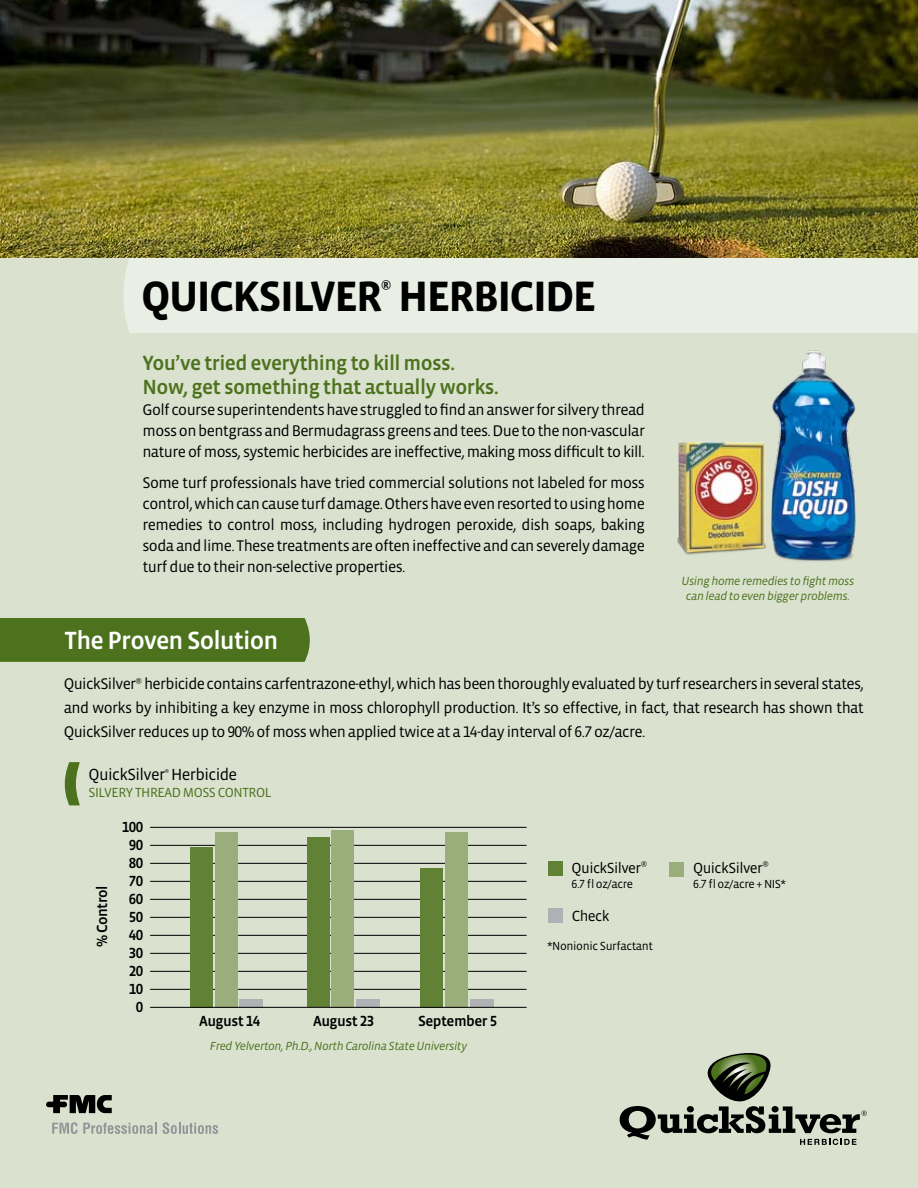
<style>
.page{position:relative;width:918px;height:1188px;background:#fff}
.page>*{position:absolute;margin:0;border:0;box-sizing:border-box;transform-origin:0 0}
.t1{font:700 43.5px "Vista Sans";letter-spacing:-.04em;color:#000}
.t2{font:25.5px "Vista Sans Med";letter-spacing:-.035em;color:#fff}
.t3{font:21px/24px "Vista Sans Med";letter-spacing:-.03em;color:#4c721d}
.t4{font:16.5px "Vista Sans";letter-spacing:-.035em;color:#000}
.t5{font:15.75px/21px "Vista Sans";letter-spacing:-.04em;color:#000;text-align:justify}
.t6{font:15px "Vista Sans Med";letter-spacing:-.035em;color:#000}
.t7{font:15px "Vista Sans";letter-spacing:-.035em;color:#000}
.t8{font:15px/18px "Vista Sans Alt Med";letter-spacing:-.035em;color:#000;text-align:right}
.t9{font:700 15px "Vista Sans";color:#000}
.t10{font:13.5px "Vista Sans";letter-spacing:-.035em;color:#4c721d}
.t11{font:italic 12px/14.4px "Vista Sans";letter-spacing:-.035em;color:#4c721d;text-align:center}
.t12{font:12px "Vista Sans";letter-spacing:-.03em;color:#000}
.t13{font:6.15px "Vista Sans";color:#000}
.s1{font-family:"Vista Sans Alt"}
.s2{font-family:"Vista Sans Alt Med"}
</style>
<div class="page">
<div style="left:0;top:190px;width:918px;height:998px;background:#dae2cf"></div>
<svg style="left:52px;top:1122px;width:105px;height:12px"></svg>
<svg style="left:163px;top:1122px;width:55px;height:12px"></svg>
<svg style="left:46px;top:1095px;width:66px;height:18px"></svg>
<svg style="left:620px;top:1053px;width:247px;height:92px"></svg>
<div style="left:0;top:618px;width:310px;height:44px;background:#4c721d"></div>
<svg style="left:65px;top:762px;width:15px;height:43px"></svg>
<div style="left:548px;top:862px;width:14px;height:14px;background:#618234"></div>
<div style="left:670px;top:862px;width:14px;height:15px;background:#99ae7a"></div>
<div style="left:548px;top:908px;width:15px;height:15px;background:#afb1b4"></div>
<hr style="left:150px;top:989px;width:377px;height:1px;background:#000">
<hr style="left:150px;top:971px;width:377px;height:1px;background:#000">
<hr style="left:150px;top:953px;width:377px;height:1px;background:#000">
<hr style="left:150px;top:935px;width:377px;height:1px;background:#000">
<hr style="left:150px;top:917px;width:377px;height:1px;background:#000">
<hr style="left:150px;top:899px;width:377px;height:1px;background:#000">
<hr style="left:150px;top:881px;width:377px;height:1px;background:#000">
<hr style="left:150px;top:863px;width:377px;height:1px;background:#000">
<hr style="left:150px;top:845px;width:377px;height:1px;background:#000">
<hr style="left:150px;top:827px;width:377px;height:1px;background:#000">
<div style="left:215px;top:832px;width:22px;height:175px;background:#99ae7a"></div>
<div style="left:240px;top:999px;width:23px;height:8px;background:#afb1b4"></div>
<div style="left:191px;top:847px;width:22px;height:160px;background:#618234"></div>
<div style="left:332px;top:830px;width:22px;height:177px;background:#99ae7a"></div>
<div style="left:356px;top:999px;width:24px;height:8px;background:#afb1b4"></div>
<div style="left:307px;top:838px;width:22px;height:169px;background:#618234"></div>
<div style="left:446px;top:832px;width:22px;height:175px;background:#99ae7a"></div>
<div style="left:470px;top:999px;width:23px;height:8px;background:#afb1b4"></div>
<div style="left:421px;top:868px;width:22px;height:139px;background:#618234"></div>
<hr style="left:150px;top:1007px;width:377px;height:1px;background:#000">
<img style="left:771px;top:350px;width:85px;height:212px">
<img style="left:677px;top:442px;width:90px;height:113px">
<div style="left:123px;top:258px;width:795px;height:75px;background:#eaefe5"></div>
<img style="left:0;top:0;width:918px;height:258px">
<p class="t9" style="left:381px;top:277px;width:12px">®</p>
<h1 class="t1" style="left:141px;top:274px;width:457px">QUICKSILVER HERBICIDE</h1>
<h3 class="t3" style="left:142px;top:351px;width:358px">You’ve tried everything to kill moss.<br>Now, get something that actually works.</h3>
<p class="t5" style="left:142px;top:400px;width:504px">Golf course superintendents have struggled to find an answer for silvery thread moss on bentgrass and Bermudagrass greens and tees. D ue to the non-vascular nature of moss, systemic herbicides are ineffective, making moss difficult to kill.</p>
<p class="t5" style="left:142px;top:473px;width:504px">Some turf professionals have tried commercial solutions not labeled for moss control, which can cause turf damage. Others have even resorted to using home remedies to control moss, including hydrogen peroxide, dish soaps, baking soda and lime. These treatments are often ineffective and can severely damage turf due to their non-selective properties.</p>
<h2 class="t2" style="left:65px;top:627px;width:215px">The Proven Solution</h2>
<p class="t11" style="left:681px;top:574px;width:175px">Using home remedies to fight moss can lead to even bigger problems.</p>
<p class="t5" style="left:64px;top:672px;width:802px;line-height:24px">QuickSilver<sup>®</sup> herbicide contains carfentrazone-ethyl, which has been thoroughly evaluated by turf researchers in several states, and works by inhibiting a key enzyme in moss chlorophyll production. It’s so effective, in fact, that research has shown that QuickSilver reduces up to <span class="s1">90</span>% of moss when applied twice at a <span class="s1">14</span>-day interval of <span class="s1">6.7</span> oz/acre.</p>
<p class="t4" style="left:89px;top:766px;width:150px">QuickSilver Herbicide</p>
<p class="t13" style="left:165px;top:768px;width:6px">®</p>
<p class="t10" style="left:89px;top:785px;width:184px">Si lvery Th read moss control</p>
<p class="t6" style="left:95px;top:947px;width:63px;rotate:-90deg">% Control</p>
<p class="t8" style="left:122px;top:818px;width:23px">100<br>90<br>80<br>70<br>60<br>50<br>40<br>30<br>20<br>10<br>0</p>
<p class="t6" style="left:199px;top:1013px;width:63px">August <span class="s2">14</span></p>
<p class="t6" style="left:313px;top:1013px;width:63px">August <span class="s2">23</span></p>
<p class="t6" style="left:418px;top:1013px;width:81px">September <span class="s2">5</span></p>
<p class="t11" style="left:210px;top:1039px;width:259px">Fred Yelverton, Ph.D., North Carolina State University</p>
<p class="t7" style="left:572px;top:861px;width:77px">QuickSilver<sup>®</sup></p>
<p class="t12" style="left:572px;top:878px;width:63px"><span class="s1">6.7</span> f l oz/acre</p>
<p class="t7" style="left:572px;top:908px;width:39px">Check</p>
<p class="t12" style="left:548px;top:940px;width:107px">*Nonionic Surfactant</p>
<p class="t7" style="left:693px;top:861px;width:77px">QuickSilver<sup>®</sup></p>
<p class="t12" style="left:693px;top:878px;width:94px"><span class="s1">6.7</span> f l oz/acre + N IS*</p>
</div>
